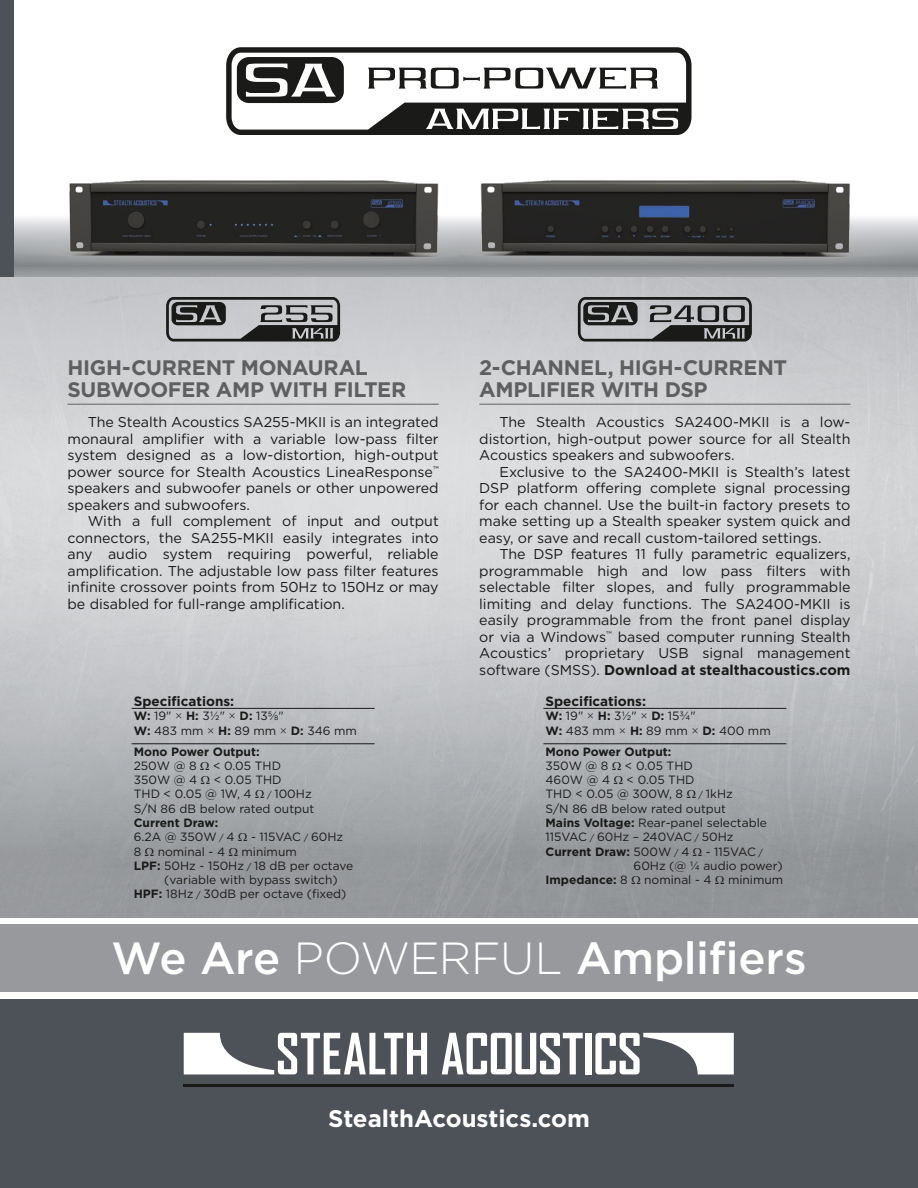
<style>
.page{position:relative;width:918px;height:1188px;background:#fff}
.page>*{position:absolute;margin:0;border:0;box-sizing:border-box;transform-origin:0 0}
.t1{font:500 45px "Gotham";letter-spacing:-.005em;color:#fff}
.t2{font:700 24px "Gotham";color:#fff}
.t3{font:700 21px/22.5px "Gotham";letter-spacing:-.015em;color:#5e6060}
.t4{font:14.25px/16.5px "Gotham";color:#1a1a19;text-align:justify}
.t5{font:700 13.5px "Gotham";color:#1a1a19}
.t6{font:12px/14.2px "Gotham";color:#1a1a19}
.t7{font:700 12px/14.4px "Gotham";color:#1a1a19}
.s1{font-weight:700}
.s2{font-weight:300}
.s3{font-size:9px}
.s4{font-weight:400}
.s5{font-weight:400;font-size:9px}
</style>
<div class="page">
<div style="left:0;top:999px;width:918px;height:189px;background:#4d5158"></div>
<div style="left:0;top:925px;width:918px;height:67px;background:#97999d"></div>
<img style="left:0;top:277px;width:918px;height:641px">
<hr style="left:543px;top:708px;width:243px;height:1px;background:#1a1a19">
<hr style="left:543px;top:744px;width:243px;height:1px;background:#1a1a19">
<hr style="left:132px;top:708px;width:243px;height:1px;background:#1a1a19">
<hr style="left:132px;top:744px;width:243px;height:1px;background:#1a1a19">
<svg style="left:166px;top:297px;width:174px;height:45px;background:#797a7b"></svg>
<img style="left:14px;top:181px;width:904px;height:96px">
<svg style="left:578px;top:297px;width:174px;height:44px;background:#747576"></svg>
<div style="left:0;top:0;width:14px;height:277px;background:#4d5158"></div>
<hr style="left:68px;top:404px;width:371px;height:1px;background:#5e6060">
<hr style="left:479px;top:404px;width:371px;height:1px;background:#5e6060">
<hr style="left:184px;top:1084px;width:550px;height:3px;background:#1a1a19">
<svg style="left:184px;top:1033px;width:243px;height:41px"></svg>
<div style="left:585px;top:1033px;width:7px;height:41px;background:#fff"></div>
<svg style="left:442px;top:1033px;width:141px;height:41px"></svg>
<svg style="left:595px;top:1033px;width:139px;height:41px"></svg>
<svg style="left:226px;top:47px;width:466px;height:88px"></svg>
<svg style="left:612px;top:762px;width:9px;height:8px"></svg>
<svg style="left:614px;top:776px;width:9px;height:8px"></svg>
<svg style="left:687px;top:790px;width:9px;height:8px"></svg>
<svg style="left:693px;top:847px;width:9px;height:9px"></svg>
<svg style="left:632px;top:876px;width:8px;height:8px"></svg>
<svg style="left:716px;top:876px;width:8px;height:8px"></svg>
<svg style="left:201px;top:762px;width:8px;height:8px"></svg>
<svg style="left:201px;top:776px;width:9px;height:8px"></svg>
<svg style="left:256px;top:790px;width:8px;height:8px"></svg>
<svg style="left:239px;top:833px;width:8px;height:8px"></svg>
<svg style="left:145px;top:847px;width:9px;height:9px"></svg>
<svg style="left:229px;top:847px;width:9px;height:9px"></svg>
<h3 class="t3" style="left:68px;top:356px;width:340px">HIGH-CURRENT MONAURAL<br>SUBWOOFER AMP WITH FILTER</h3>
<p class="t4" style="left:67px;top:413px;width:373px;text-indent:20px">The Stealth Acoustics SA255-MKII is an integrated monaural amplifier with a variable low-pass filter system designed as a low-distortion, high-output power source for Stealth Acoustics LineaResponse<sup>™ </sup>speakers and subwoofer panels or other unpowered speakers and subwoofers.</p>
<p class="t4" style="left:67px;top:512px;width:373px;text-indent:20px">With a full complement of input and output connectors, the SA255-MKII easily integrates into any audio system requiring powerful, reliable amplification. The adjustable low pass filter features infinite crossover points from 50Hz to 150Hz or may be disabled for full-range amplification.</p>
<p class="t5" style="left:134px;top:692px;width:102px">Specifications:</p>
<p class="t6" style="left:134px;top:709px;width:225px"><span class="s1">W:</span> 19" <span class="s2">×</span> <span class="s1">H:</span> 3½" <span class="s2">×</span> <span class="s1">D:</span> 13⅝"<br><span class="s1">W:</span> 483 mm <span class="s2">×</span> <span class="s1">H:</span> 89 mm <span class="s2">×</span> <span class="s1">D:</span> 346 mm</p>
<p class="t7" style="left:134px;top:744px;width:127px">Mono Power Output:</p>
<p class="t6" style="left:134px;top:758px;width:64px">250W @ 8</p>
<p class="t6" style="left:213px;top:758px;width:69px">&lt; 0.05 THD</p>
<p class="t6" style="left:134px;top:773px;width:65px">350W @ 4</p>
<p class="t6" style="left:134px;top:773px;width:149px;text-indent:80px">&lt; 0.05 THD<br>THD &lt; 0.05 @ 1W, 4</p>
<p class="t6" style="left:134px;top:787px;width:182px;text-align:right"><span class="s3">/</span> 100Hz<br>S/N 86 dB below rated output</p>
<p class="t7" style="left:134px;top:815px;width:102px">Current Draw:<br><span class="s4">6.2A @ 350W</span> <span class="s5">/</span> <span class="s4">4</span></p>
<p class="t6" style="left:251px;top:830px;width:94px">- 115VAC <span class="s3">/</span> 60Hz</p>
<p class="t6" style="left:134px;top:844px;width:9px">8</p>
<p class="t6" style="left:158px;top:844px;width:69px">nominal - 4</p>
<p class="t6" style="left:242px;top:844px;width:57px">minimum</p>
<p class="t6" style="left:134px;top:858px;width:221px"><span class="s1">LPF:</span> 50Hz - 150Hz <span class="s3">/</span> 18 dB per octave</p>
<p class="t6" style="left:164px;top:873px;width:175px">(variable with bypass switch)</p>
<p class="t6" style="left:134px;top:887px;width:214px"><span class="s1">HPF:</span> 18Hz <span class="s3">/</span> 30dB per octave (fixed)</p>
<h3 class="t3" style="left:479px;top:356px;width:309px">2-CHANNEL, HIGH-CURRENT<br>AMPLIFIER WITH DSP</h3>
<p class="t4" style="left:479px;top:413px;width:373px;text-indent:20px">The Stealth Acoustics SA2400-MKII is a low&shy;distortion, high-output power source for all Stealth Acoustics speakers and subwoofers.</p>
<p class="t4" style="left:479px;top:463px;width:373px;text-indent:20px">Exclusive to the SA2400-MKII is Stealth’s latest DSP platform offering complete signal processing for each channel. Use the built-in factory presets to make setting up a Stealth speaker system quick and easy, or save and recall custom-tailored settings.</p>
<p class="t4" style="left:479px;top:545px;width:373px;text-indent:20px">The DSP features 11 fully parametric equalizers, programmable high and low pass filters with selectable filter slopes, and fully programmable limiting and delay functions. The SA2400-MKII is easily programmable from the front panel display or via a Windows<sup>™</sup> based computer running Stealth Acoustics’ proprietary USB signal management software (SMSS). <span class="s1">Download at stealthacoustics.com</span></p>
<p class="t5" style="left:546px;top:692px;width:102px">Specifications:</p>
<p class="t6" style="left:546px;top:709px;width:227px"><span class="s1">W:</span> 19" <span class="s2">×</span> <span class="s1">H:</span> 3½" <span class="s2">×</span> <span class="s1">D:</span> 15¾"<br><span class="s1">W:</span> 483 mm <span class="s2">×</span> <span class="s1">H:</span> 89 mm <span class="s2">×</span> <span class="s1">D:</span> 400 mm</p>
<p class="t7" style="left:546px;top:744px;width:127px">Mono Power Output:</p>
<p class="t6" style="left:546px;top:758px;width:65px">350W @ 8</p>
<p class="t6" style="left:625px;top:758px;width:69px">&lt; 0.05 THD</p>
<p class="t6" style="left:546px;top:773px;width:66px">460W @ 4</p>
<p class="t6" style="left:546px;top:773px;width:151px;text-indent:81px">&lt; 0.05 THD<br>THD &lt; 0.05 @ 300W, 8</p>
<p class="t6" style="left:546px;top:787px;width:223px;text-indent:153px"><span class="s3">/</span> 1kHz<br>S/N 86 dB below rated output<br><span class="s1">Mains Voltage:</span> Rear-panel selectable<br>115VAC <span class="s3">/</span> 60Hz – 240VAC <span class="s3">/</span> 50Hz<br><span class="s1">Current Draw:</span> 500W <span class="s3">/</span> 4</p>
<p class="t6" style="left:634px;top:844px;width:151px;text-indent:72px">- 115VAC <span class="s3">/<br></span>60Hz (@ ¼ audio power)</p>
<p class="t7" style="left:546px;top:873px;width:84px">Impedance: <span class="s4">8</span></p>
<p class="t6" style="left:644px;top:873px;width:69px">nominal - 4</p>
<p class="t6" style="left:728px;top:873px;width:57px">minimum</p>
<h1 class="t1" style="left:111px;top:928px;width:697px">We Are <span class="s2">POWERFUL</span> Amplifiers</h1>
<h2 class="t2" style="left:328px;top:1103px;width:263px">StealthAcoustics.com</h2>
</div>
